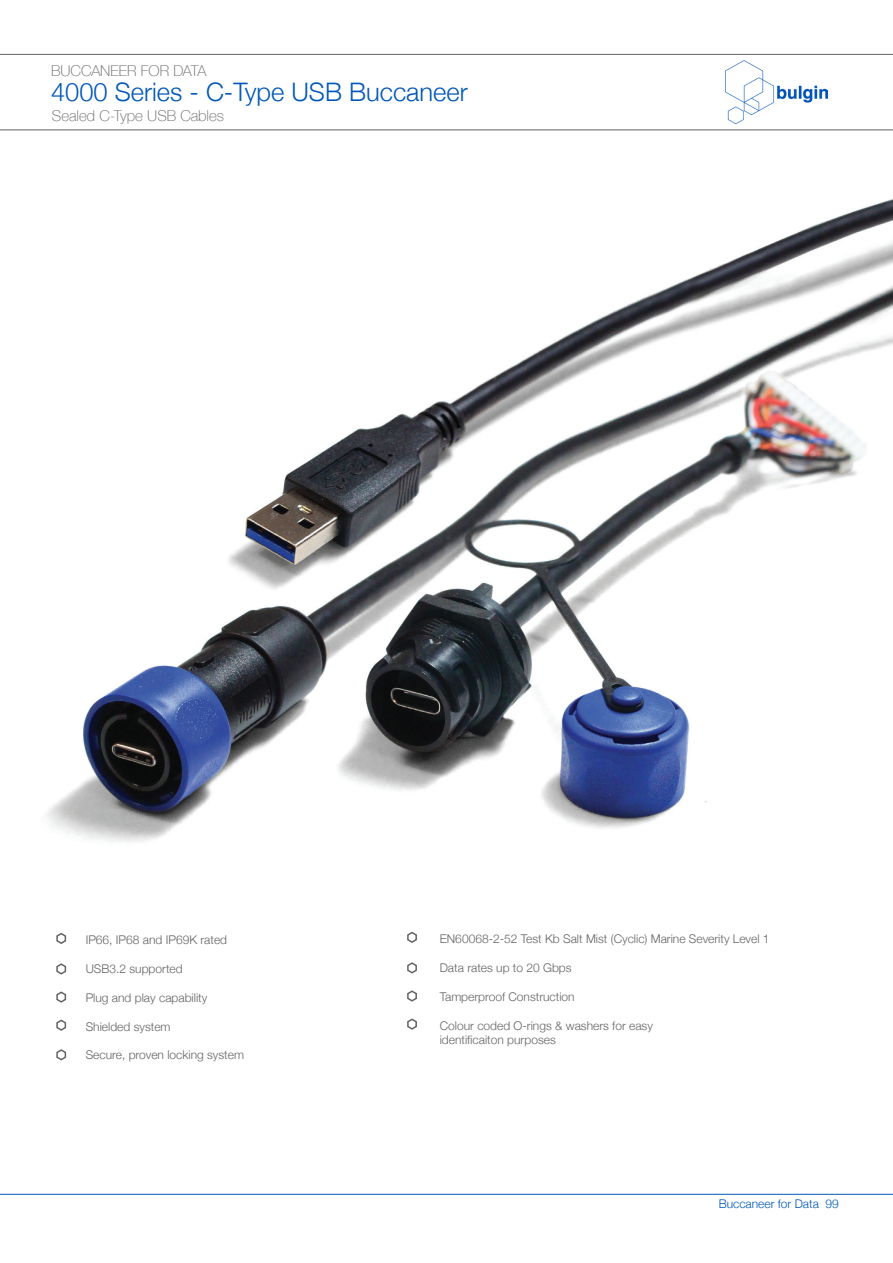
<style>
.page{position:relative;width:893px;height:1263px;background:#fff}
.page>*{position:absolute;margin:0;border:0;box-sizing:border-box;transform-origin:0 0}
.Product_Titles{font:300 25.5px "Helvetica Neue";color:#0057b8}
.t1{font:100 15px "Helvetica Neue";color:#636366}
.t2{font:300 12px "Helvetica Neue";color:#636366}
.t3{font:300 12px "Helvetica Neue";color:#0057b8}
</style>
<div class="page">
<hr style="left:0;top:1194px;width:893px;height:1px;background:#0057b8">
<img style="left:726px;top:61px;width:101px;height:63px">
<hr style="left:0;top:54px;width:893px;height:1px;background:#636366">
<hr style="left:0;top:129px;width:893px;height:1px;background:#636366">
<svg style="left:56px;top:932px;width:11px;height:12px"></svg>
<svg style="left:407px;top:931px;width:10px;height:12px"></svg>
<svg style="left:56px;top:963px;width:11px;height:12px"></svg>
<svg style="left:407px;top:962px;width:10px;height:12px"></svg>
<svg style="left:56px;top:991px;width:11px;height:12px"></svg>
<svg style="left:407px;top:990px;width:10px;height:12px"></svg>
<svg style="left:56px;top:1019px;width:11px;height:12px"></svg>
<svg style="left:407px;top:1018px;width:10px;height:12px"></svg>
<svg style="left:56px;top:1049px;width:11px;height:12px"></svg>
<img style="left:47px;top:199px;width:846px;height:643px">
<p class="t1" style="left:51px;top:60px;width:157px">BUCCANEER FOR DATA</p>
<p class="Product_Titles" style="left:51px;top:71px;width:418px">4000 Series - C-Type USB Buccaneer</p>
<p class="t1" style="left:52px;top:105px;width:174px">Sealed C-Type USB Cables</p>
<p class="t2" style="left:86px;top:930px;width:143px">IP66, IP68 and IP69K rated</p>
<p class="t2" style="left:86px;top:959px;width:98px">USB3.2 supported</p>
<p class="t2" style="left:86px;top:988px;width:123px">Plug and play capability</p>
<p class="t2" style="left:86px;top:1017px;width:86px">Shielded system</p>
<p class="t2" style="left:86px;top:1045px;width:160px">Secure, proven locking system</p>
<p class="t2" style="left:440px;top:929px;width:331px">EN60068-2-52 Test Kb Salt Mist (Cyclic) Marine Severity Level 1</p>
<p class="t2" style="left:440px;top:958px;width:133px">Data rates up to 20 Gbps</p>
<p class="t2" style="left:440px;top:987px;width:136px">Tamperproof Construction</p>
<p class="t2" style="left:440px;top:1016px;width:215px">Colour coded O-rings &amp; washers for easy</p>
<p class="t2" style="left:440px;top:1030px;width:118px">identificaiton purposes</p>
<p class="t3" style="left:719px;top:1194px;width:122px">Buccaneer for Data 99</p>
</div>
